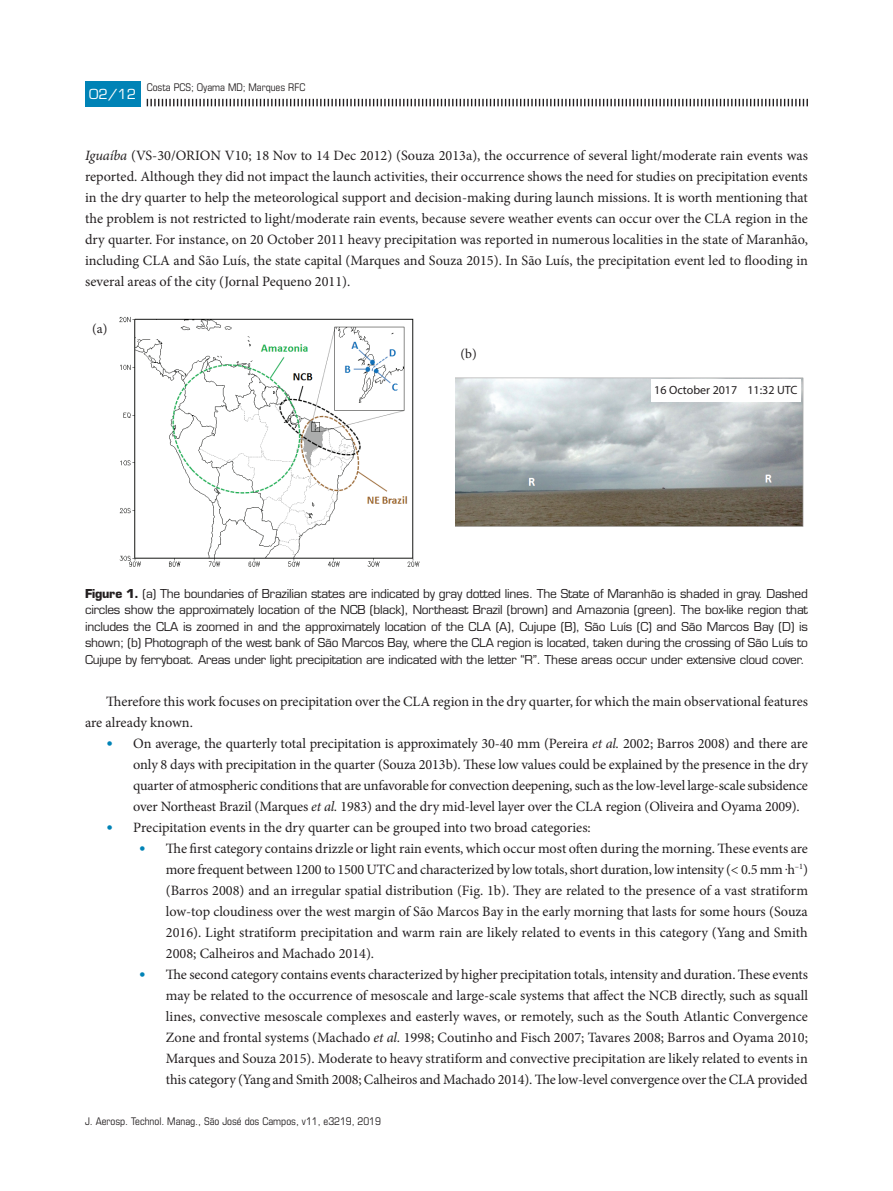
<style>
.page{position:relative;width:893px;height:1191px;background:#fff}
.page>*{position:absolute;margin:0;border:0;box-sizing:border-box;transform-origin:0 0}
.t1{font:14.25px/21px "Minion Pro";letter-spacing:-.005em;color:#231f20;text-align:justify}
.t2{font:13.5px "Eurostile LT Std";color:#fff}
.t3{font:13.5px "Minion Pro";color:#231f20}
.t4{font:12px/16.5px "Eurostile LT Std";letter-spacing:-.02em;color:#231f20;text-align:justify}
.t5{font:12px "Myriad Pro";color:#231f20}
.t6{font:condensed 10.5px "Eurostile LT Std";color:#231f20}
.s1{font-style:italic}
.s2{font-weight:700}
.s3{font-family:"Eurostile LT Std";font-weight:700;font-size:12px;color:#0083b6}
</style>
<div class="page">
<svg style="left:147px;top:99px;width:661px;height:7px"></svg>
<div style="left:85px;top:81px;width:55px;height:25px;background:#0083b6"></div>
<img style="left:119px;top:316px;width:343px;height:251px">
<img style="left:429px;top:376px;width:375px;height:150px">
<div style="left:137px;top:320px;width:22px;height:19px;background:#fff"></div>
<div style="left:430px;top:374px;width:25px;height:198px;background:#fff"></div>
<div style="left:651px;top:379px;width:150px;height:22px;background:#fff"></div>
<div style="left:456px;top:340px;width:25px;height:26px;background:#fff"></div>
<p class="t2" style="left:89px;top:86px;width:49px">02 12</p>
<p class="t2" style="left:96px;top:86px;width:36px">xx/xx</p>
<p class="t6" style="left:147px;top:81px;width:160px">Costa PCS; Oyama MD; Marques RFC</p>
<p class="t1" style="left:85px;top:144px;width:724px"><span class="s1">Iguaíba</span> (VS-30/ORION V10; 18 Nov to 14 Dec 2012) (Souza 2013a), the occurrence of several light/moderate rain events was reported. Although they did not impact the launch activities, their occurrence shows the need for studies on precipitation events in the dry quarter to help the meteorological support and decision-making during launch missions. It is worth mentioning that the problem is not restricted to light/moderate rain events, because severe weather events can occur over the CLA region in the dry quarter. For instance, on 20 October 2011 heavy precipitation was reported in numerous localities in the state of Maranhão, including CLA and São Luís, the state capital (Marques and Souza 2015). In São Luís, the precipitation event led to flooding in several areas of the city (Jornal Pequeno 2011).</p>
<p class="t3" style="left:92px;top:319px;width:17px">(a)</p>
<p class="t3" style="left:460px;top:345px;width:18px">(b)</p>
<p class="t5" style="left:654px;top:383px;width:145px">16 October 2017 11:32 UTC</p>
<p class="t4" style="left:85px;top:585px;width:724px"><span class="s2">Figure 1.</span> (a) The boundaries of Brazilian states are indicated by gray dotted lines. The State of Maranhão is shaded in gray. Dashed circles show the approximately location of the NCB (black), Northeast Brazil (brown) and Amazonia (green). The box-like region that includes the CLA is zoomed in and the approximately location of the CLA (A), Cujupe (B), São Luís (C) and São Marcos Bay (D) is shown; (b) Photograph of the west bank of São Marcos Bay, where the CLA region is located, taken during the crossing of São Luís to Cujupe by ferryboat. Areas under light precipitation are indicated with the letter “R”. These areas occur under extensive cloud cover.</p>
<p class="t1" style="left:85px;top:690px;width:724px;text-indent:21px">Therefore this work focuses on precipitation over the CLA region in the dry quarter, for which the main observational features are already known.</p>
<p class="t1" style="left:133px;top:732px;width:676px;text-indent:-27px"><span class="s3">•</span> On average, the quarterly total precipitation is approximately 30-40 mm (Pereira <span class="s1">et al.</span> 2002; Barros 2008) and there are only 8 days with precipitation in the quarter (Souza 2013b). These low values could be explained by the presence in the dry quarter of atmospheric conditions that are unfavorable for convection deepening, such as the low-level large-scale subsidence over Northeast Brazil (Marques <span class="s1">et al.</span> 1983) and the dry mid-level layer over the CLA region (Oliveira and Oyama 2009).</p>
<p class="t1" style="left:106px;top:816px;width:486px"><span class="s3">•</span> Precipitation events in the dry quarter can be grouped into two broad categories:</p>
<p class="t1" style="left:166px;top:837px;width:644px;text-indent:-27px"><span class="s3">•</span> The first category contains drizzle or light rain events, which occur most often during the morning. These events are more frequent between 1200 to 1500 UTC and characterized by low totals, short duration, low intensity (&lt; 0.5 mm .h<sup>–1</sup>) (Barros 2008) and an irregular spatial distribution (Fig. 1b). They are related to the presence of a vast stratiform low-top cloudiness over the west margin of São Marcos Bay in the early morning that lasts for some hours (Souza 2016). Light stratiform precipitation and warm rain are likely related to events in this category (Yang and Smith 2008; Calheiros and Machado 2014).</p>
<p class="t1" style="left:166px;top:963px;width:644px;text-indent:-27px"><span class="s3">•</span> The second category contains events characterized by higher precipitation totals, intensity and duration. These events may be related to the occurrence of mesoscale and large-scale systems that affect the NCB directly, such as squall lines, convective mesoscale complexes and easterly waves, or remotely, such as the South Atlantic Convergence Zone and frontal systems (Machado <span class="s1">et al.</span> 1998; Coutinho and Fisch 2007; Tavares 2008; Barros and Oyama 2010; Marques and Souza 2015). Moderate to heavy stratiform and convective precipitation are likely related to events in this category (Yang and Smith 2008; Calheiros and Machado 2014). The low-level convergence over the CLA provided</p>
<p class="t6" style="left:85px;top:1114px;width:297px">J. Aerosp. Technol. Manag., São José dos Campos, v11, e3219, 2019</p>
</div>
